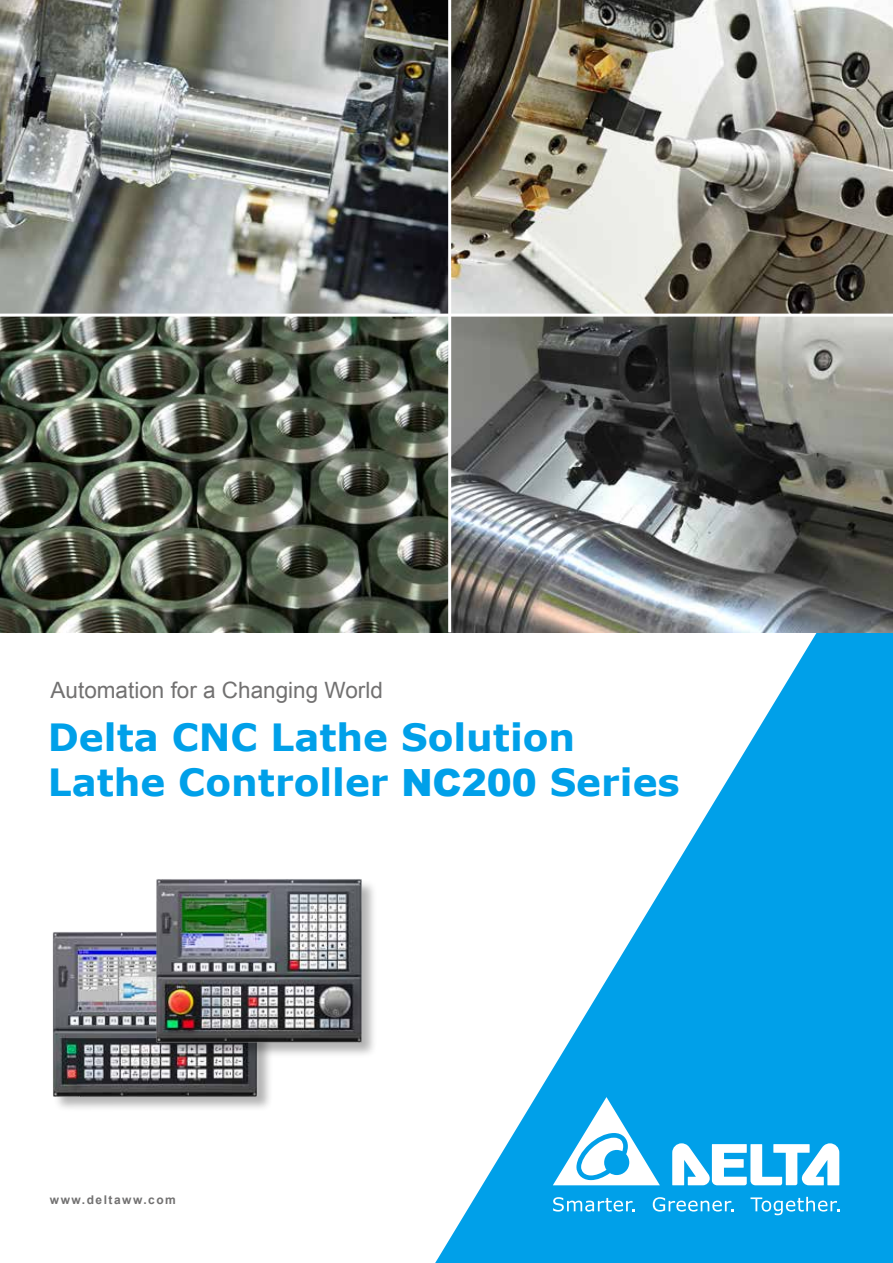
<style>
.page{position:relative;width:893px;height:1263px;background:#fff}
.page>*{position:absolute;margin:0;border:0;box-sizing:border-box;transform-origin:0 0}
.t1{font:700 37.5px/45px "Verdana";color:#00a0e9}
.t2{font:22.5px "Arial";color:#727171}
.t3{font:700 12px "Arial";letter-spacing:.125em;color:#727171}
.s1{font-family:"Arial";font-weight:900}
</style>
<div class="page">
<svg style="left:428px;top:632px;width:465px;height:631px;fill:#00a0e9"></svg>
<svg style="left:672px;top:1143px;width:167px;height:42px"></svg>
<svg style="left:553px;top:1097px;width:107px;height:88px"></svg>
<svg style="left:553px;top:1197px;width:82px;height:14px"></svg>
<svg style="left:653px;top:1197px;width:81px;height:14px"></svg>
<svg style="left:750px;top:1197px;width:89px;height:18px;background:#3ab5ed"></svg>
<img style="left:0;top:0;width:893px;height:314px">
<img style="left:0;top:317px;width:893px;height:315px">
<hr style="left:448px;top:0;width:3px;height:632px;background:#fff">
<div style="left:53px;top:933px;width:220px;height:179px;background:#000;opacity:.3"></div>
<img style="left:52px;top:931px;width:207px;height:166px">
<div style="left:157px;top:879px;width:221px;height:179px;background:#000;opacity:.3"></div>
<img style="left:155px;top:879px;width:208px;height:165px">
<p class="t2" style="left:51px;top:675px;width:334px">Automation for a Changing World</p>
<p class="t1" style="left:48px;top:714px;width:633px">Delta CNC Lathe Solution<br>Lathe Controller <span class="s1">NC200</span> Series</p>
<p class="t3" style="left:50px;top:1192px;width:127px">www.deltaww.com</p>
</div>
